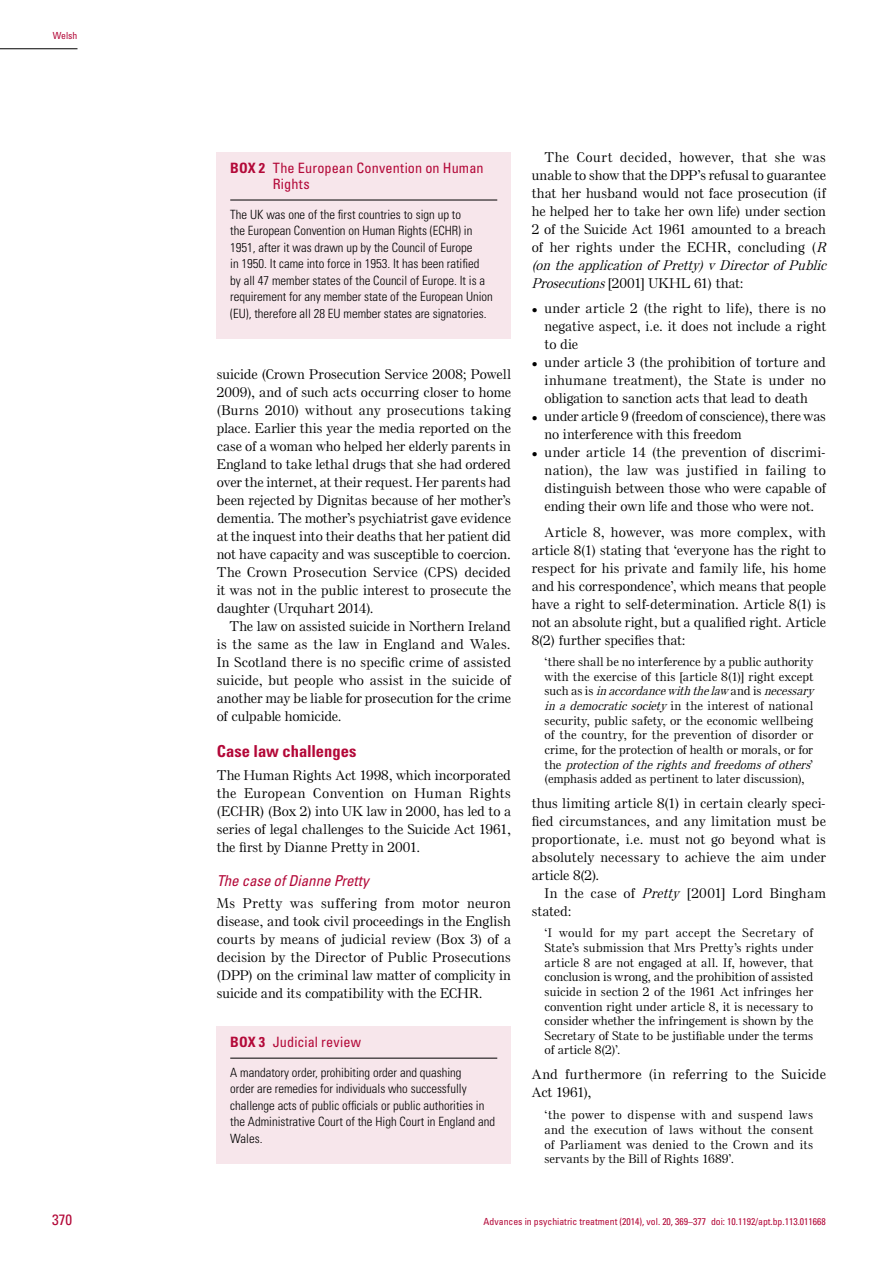
<style>
.page{position:relative;width:893px;height:1263px;background:#fff}
.page>*{position:absolute;margin:0;border:0;box-sizing:border-box;transform-origin:0 0}
.t1{font:700 condensed 16.5px "Univers LT Std";color:#b30838}
.t2{font:italic condensed 15px "Univers LT Std";letter-spacing:-.005em;color:#b30838}
.t3{font:condensed 15px "Univers LT Std";color:#b30838}
.t4{font:condensed 14.25px/16.5px "Univers LT Std";letter-spacing:.01em;color:#b30838}
.t5{font:500 13.5px/18px "Else NPL Std";letter-spacing:.02em;color:#000;text-align:justify}
.t6{font:500 13.5px/18px "Else NPL Std";letter-spacing:.045em;color:#000}
.t7{font:300 condensed 12.75px/16.5px "Univers LT Std";color:#000}
.t8{font:500 12px/14.7px "Else NPL Std";letter-spacing:.02em;color:#000;text-align:justify}
.t9{font:condensed 9.75px "Univers LT Std";color:#b30838}
.s1{font-weight:700}
.s2{font-style:italic}
.s3{font-family:"Newspaper Pi BT";font-weight:400;font-size:8.55px}
</style>
<div class="page">
<hr style="left:0;top:49px;width:77px;height:1px;background:#000">
<div style="left:217px;top:152px;width:294px;height:187px;background:#f7e6eb"></div>
<hr style="left:230px;top:200px;width:267px;height:1px;background:#000">
<div style="left:217px;top:1026px;width:294px;height:138px;background:#f7e6eb"></div>
<hr style="left:230px;top:1058px;width:267px;height:1px;background:#000">
<p class="t9" style="left:53px;top:30px;width:26px">Welsh</p>
<p class="t4" style="left:273px;top:159px;width:212px;text-indent:-42px"><span class="s1">BOX 2</span> The European Convention on Human<br>Rights</p>
<p class="t7" style="left:230px;top:206px;width:264px">The UK was one of the first countries to sign up to<br>the European Convention on Human Rights (ECHR) in 1951, after it was drawn up by the Council of Europe<br>in 1950. It came into force in 1953. It has been ratified by all 47 member states of the Council of Europe. It is a requirement for any member state of the European Union (EU), therefore all 28 EU member states are signatories.</p>
<p class="t5" style="left:217px;top:365px;width:296px">suicide (Crown Prosecution Service 2008; Powell 2009), and of such acts occurring closer to home (Burns 2010) without any prosecutions taking place. Earlier this year the media reported on the case of a woman who helped her elderly parents in England to take lethal drugs that she had ordered over the internet, at their request. Her parents had been rejected by Dignitas because of her mother’s dementia. The mother’s psychiatrist gave evidence at the inquest into their deaths that her patient did not have capacity and was susceptible to coercion.<br>The Crown Prosecution Service (CPS) decided it was not in the public interest to prosecute the daughter (Urquhart 2014).</p>
<p class="t5" style="left:217px;top:617px;width:296px;text-indent:13px">The law on assisted suicide in Northern Ireland is the same as the law in England and Wales.<br>In Scotland there is no specific crime of assisted suicide, but people who assist in the suicide of another may be liable for prosecution for the crime of culpable homicide.</p>
<p class="t1" style="left:217px;top:741px;width:141px">Case law challenges</p>
<p class="t5" style="left:217px;top:766px;width:296px">The Human Rights Act 1998, which incorporated the European Convention on Human Rights (ECHR) (Box 2) into UK law in 2000, has led to a series of legal challenges to the Suicide Act 1961, the first by Dianne Pretty in 2001.</p>
<p class="t2" style="left:217px;top:871px;width:154px">The case of Dianne Pretty</p>
<p class="t5" style="left:217px;top:894px;width:296px">Ms Pretty was suffering from motor neuron disease, and took civil proceedings in the English courts by means of judicial review (Box 3) of a decision by the Director of Public Prosecutions (DPP) on the criminal law matter of complicity in suicide and its compatibility with the ECHR.</p>
<p class="t4" style="left:230px;top:1034px;width:132px"><span class="s1">BOX 3</span> Judicial review</p>
<p class="t7" style="left:230px;top:1064px;width:266px">A mandatory order, prohibiting order and quashing<br>order are remedies for individuals who successfully challenge acts of public officials or public authorities in the Administrative Court of the High Court in England and Wales.</p>
<p class="t5" style="left:532px;top:148px;width:300px;text-align:left;text-indent:13px">The Court decided, however, that she was unable to show that the DPP’s refusal to guarantee that her husband would not face prosecution (if he helped her to take her own life) under section 2 of the Suicide Act 1961 amounted to a breach of her rights under the ECHR, concluding (<span class="s2">R (on the application of Pretty) v Director of Public Prosecutions</span>[2001] UKHL 61) that:</p>
<p class="t5" style="left:544px;top:299px;width:283px;text-indent:-13px"><span class="s3">•</span> under article 2 (the right to life), there is no negative aspect, i.e. it does not include a right to die</p>
<p class="t5" style="left:544px;top:353px;width:283px;text-indent:-13px"><span class="s3">•</span> under article 3 (the prohibition of torture and inhumane treatment), the State is under no obligation to sanction acts that lead to death</p>
<p class="t5" style="left:544px;top:407px;width:283px;text-indent:-13px"><span class="s3">•</span> under article 9 (freedom of conscience), there was no interference with this freedom</p>
<p class="t5" style="left:544px;top:443px;width:283px;text-indent:-13px"><span class="s3">•</span> under article 14 (the prevention of discrimi&shy;nation), the law was justified in failing to distinguish between those who were capable of ending their own life and those who were not.</p>
<p class="t5" style="left:532px;top:523px;width:296px;text-indent:13px">Article 8, however, was more complex, with article 8(1) stating that ‘everyone has the right to respect for his private and family life, his home and his correspondence’, which means that people have a right to self-determination. Article 8(1) is not an absolute right, but a qualified right. Article 8(2) further specifies that:</p>
<p class="t8" style="left:544px;top:655px;width:274px;text-align:left">‘there shall be no interference by a public authority with the exercise of this [article 8(1)] right except s u c h a s i s <span class="s2">inaccordancewiththelaw</span> a n d i s <span class="s2">necessary in a democratic society</span> in the interest of national security, public safety, or the economic wellbeing of the country, for the prevention of disorder or crime, for the protection of health or morals, or for t h e <span class="s2">protectionoftherightsandfreedomsofothers</span>’ (emphasis added as pertinent to later discussion),</p>
<p class="t5" style="left:532px;top:794px;width:296px">thus limiting article 8(1) in certain clearly speci&shy;fied circumstances, and any limitation must be proportionate, i.e. must not go beyond what is absolutely necessary to achieve the aim under article 8(2).</p>
<p class="t5" style="left:532px;top:884px;width:295px;text-indent:13px">In the case of <span class="s2">Pretty</span> [2001] Lord Bingham stated:</p>
<p class="t8" style="left:544px;top:926px;width:270px">‘I would for my part accept the Secretary of State’s submission that Mrs Pretty’s rights under article 8 are not engaged at all. If, however, that conclusion is wrong, and the prohibition of assisted suicide in section 2 of the 1961 Act infringes her convention right under article 8, it is necessary to consider whether the infringement is shown by the Secretary of State to be justifiable under the terms of article 8(2)’.</p>
<p class="t6" style="left:532px;top:1065px;width:295px">And furthermore (in referring to the Suicide<br>Act 1961),</p>
<p class="t8" style="left:544px;top:1108px;width:270px">‘the power to dispense with and suspend laws and the execution of laws without the consent of Parliament was denied to the Crown and its servants by the Bill of Rights 1689’.</p>
<p class="t3" style="left:52px;top:1210px;width:21px">370</p>
<p class="t9" style="left:484px;top:1216px;width:344px">Advances in psychiatric treatment (2014), vol. 20, 369–377 doi: 10.1192/apt.bp.113.011668</p>
</div>
